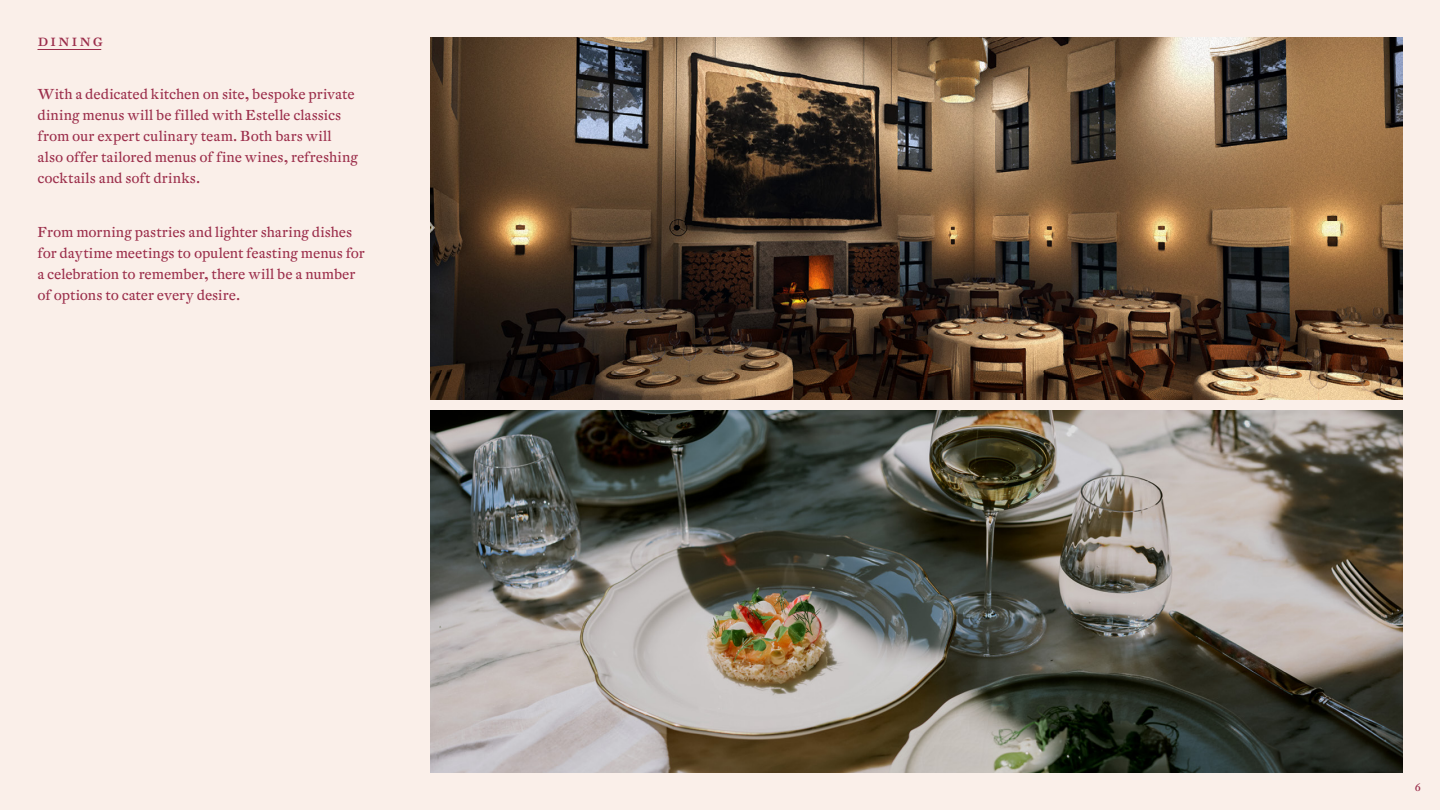
<style>
.page{position:relative;width:1440px;height:810px;background:#faefe9}
.page>*{position:absolute;margin:0;border:0;box-sizing:border-box;transform-origin:0 0}
.t1{font:16.5px "DTL Fleischmann T Caps";letter-spacing:.11em;color:#9b2d4a}
.t2{font:14.25px/21px "DTL Fleischmann T";color:#9b2d4a}
.t3{font:10.5px "DTL Fleischmann T";color:#9b2d4a}
</style>
<div class="page">
<img style="left:430px;top:38px;width:972px;height:361px">
<img style="left:430px;top:411px;width:972px;height:361px">
<hr style="left:37px;top:49px;width:64px;height:1px;background:#9b2d4a">
<p class="t1" style="left:37px;top:30px;width:67px">dining</p>
<p class="t2" style="left:37px;top:83px;width:322px">With a dedicated kitchen on site, bespoke private dining menus will be filled with Estelle classics from our expert culinary team. Both bars will also offer tailored menus of fine wines, refreshing cocktails and soft drinks.</p>
<p class="t2" style="left:37px;top:221px;width:329px">From morning pastries and lighter sharing dishes for daytime meetings to opulent feasting menus for a celebration to remember, there will be a number of options to cater every desire.</p>
<p class="t3" style="left:1414px;top:781px;width:8px">6</p>
</div>
